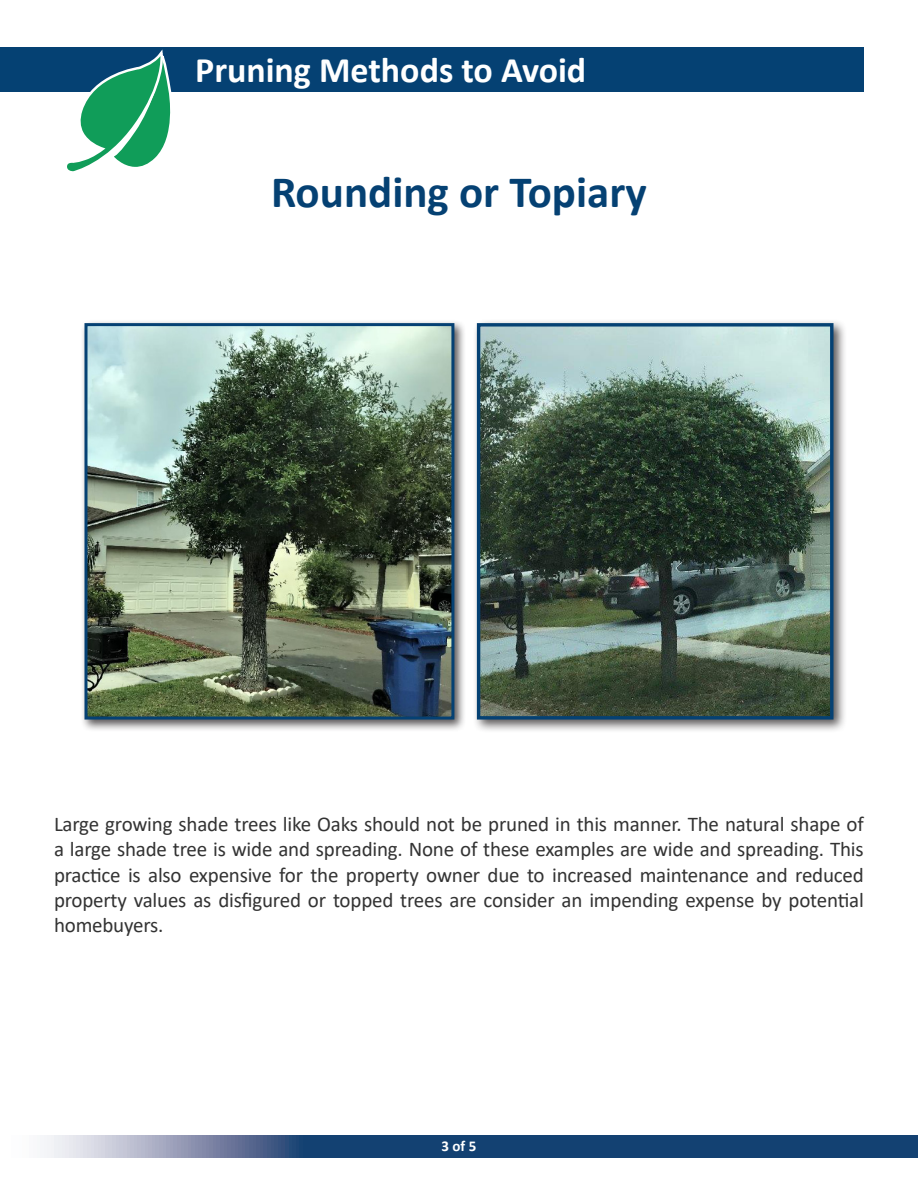
<style>
.page{position:relative;width:918px;height:1188px;background:#fff}
.page>*{position:absolute;margin:0;border:0;box-sizing:border-box;transform-origin:0 0}
.t1{font:700 45px "Calibri";color:#054173}
.t2{font:700 36px "Calibri";color:#fff}
.t3{font:21px/25.2px "Calibri";letter-spacing:-.01em;color:#333;text-align:justify}
.t4{font:700 15px "Calibri";color:#fff}
</style>
<div class="page">
<svg style="left:44px;top:1136px;width:874px;height:21px;background:#3a5d87"></svg>
<div style="left:0;top:47px;width:864px;height:45px;background:#054173"></div>
<svg style="left:67px;top:49px;width:105px;height:123px"></svg>
<div style="left:80px;top:319px;width:387px;height:413px;background:#231f20;opacity:.75"></div>
<img style="left:89px;top:327px;width:361px;height:389px">
<div style="left:85px;top:323px;width:369px;height:397px;border:3px solid #054173"></div>
<div style="left:473px;top:319px;width:374px;height:415px;background:#231f20;opacity:.75"></div>
<img style="left:481px;top:327px;width:348px;height:389px">
<div style="left:477px;top:323px;width:356px;height:397px;border:3px solid #054173"></div>
<p class="t2" style="left:195px;top:44px;width:393px">Pruning Methods to Avoid</p>
<p class="t1" style="left:271px;top:161px;width:377px">Rounding or Topiary</p>
<p class="t3" style="left:54px;top:811px;width:811px">Large growing shade trees like Oaks should not be pruned in this manner. The natural shape of a large shade tree is wide and spreading. None of these examples are wide and spreading. This practice is also expensive for the property owner due to increased maintenance and reduced property values as disfigured or topped trees are consider an impending expense by potential homebuyers.</p>
<p class="t4" style="left:442px;top:1136px;width:36px">3 of 5</p>
</div>
